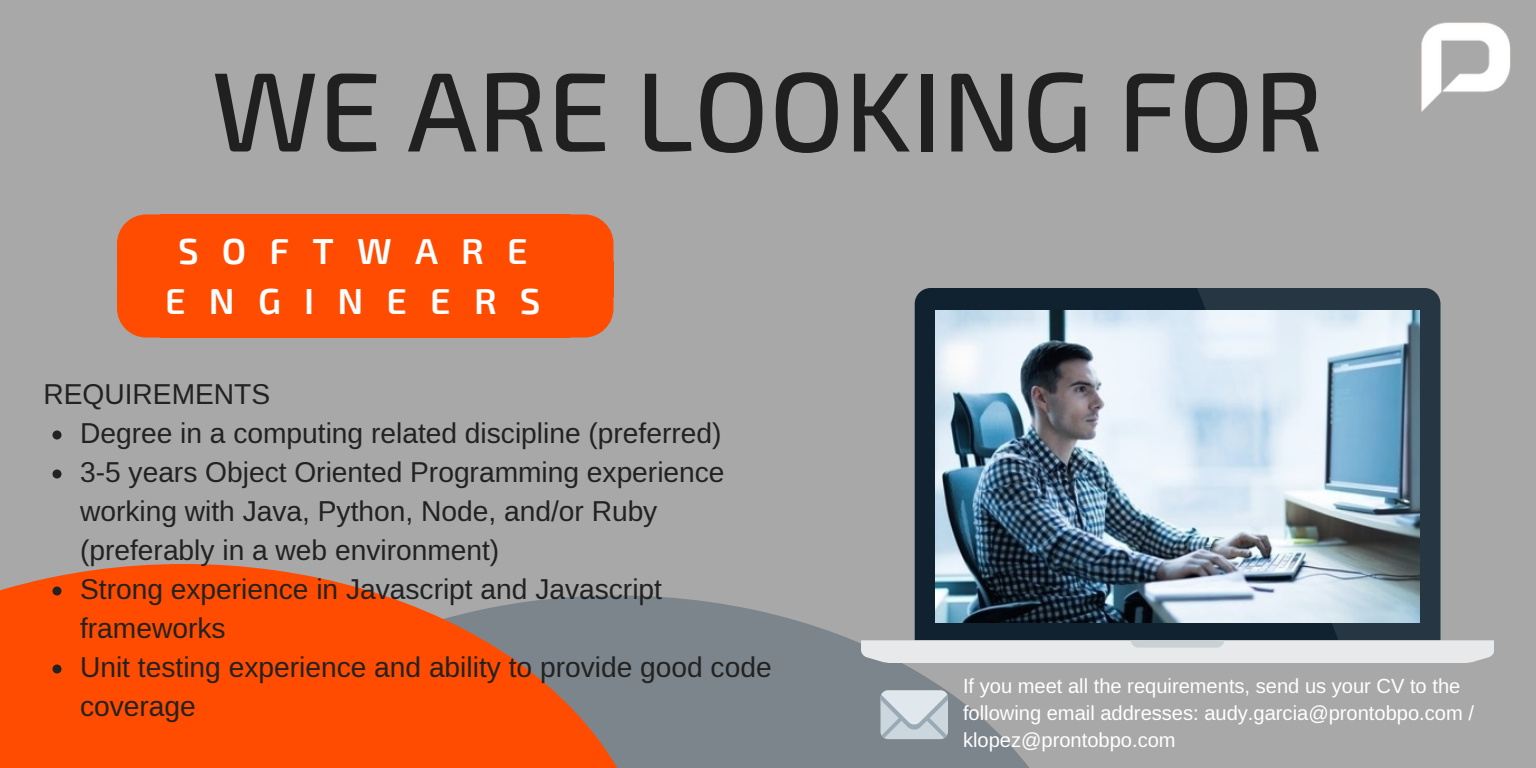
<style>
.page{position:relative;width:1536px;height:768px;background:#a8a8a8}
.page>*{position:absolute;margin:0;border:0;box-sizing:border-box;transform-origin:0 0}
.t1{font:500 112.6px "Exo 2";color:#202020}
.t2{font:600 36.2px/49.6px "Exo 2";letter-spacing:.64em;color:#fff;text-align:center}
.t3{font:28.2px/39px "Libra Sans";color:#222}
.t4{font:20.2px/27px "Libra Sans";color:#fff}
</style>
<div class="page">
<svg style="left:570px;top:214px;width:44px;height:47px"></svg>
<div style="left:568px;top:261px;width:46px;height:36px;background:#ff4c00"></div>
<div style="left:161px;top:261px;width:409px;height:36px;background:#ff4c00"></div>
<div style="left:161px;top:214px;width:409px;height:49px;background:#ff4c00"></div>
<svg style="left:117px;top:214px;width:44px;height:47px"></svg>
<div style="left:117px;top:261px;width:45px;height:36px;background:#ff4c00"></div>
<div style="left:161px;top:295px;width:409px;height:43px;background:#ff4c00"></div>
<svg style="left:117px;top:297px;width:44px;height:41px"></svg>
<svg style="left:570px;top:297px;width:44px;height:41px"></svg>
<svg style="left:652px;top:596px;width:377px;height:172px;fill:#7c858c"></svg>
<svg style="left:0;top:564px;width:652px;height:204px;fill:#ff4c00"></svg>
<svg style="left:52px;top:430px;width:10px;height:10px"></svg>
<svg style="left:52px;top:470px;width:10px;height:8px"></svg>
<svg style="left:52px;top:586px;width:10px;height:10px"></svg>
<svg style="left:52px;top:664px;width:10px;height:10px"></svg>
<div style="left:915px;top:288px;width:282px;height:352px;background:#10212f"></div>
<img style="left:935px;top:310px;width:262px;height:313px">
<svg style="left:861px;top:640px;width:633px;height:23px"></svg>
<svg style="left:1197px;top:288px;width:243px;height:352px"></svg>
<img style="left:1421px;top:22px;width:90px;height:90px">
<svg style="left:880px;top:690px;width:68px;height:48px"></svg>
<h1 class="t1" style="left:211px;top:39px;width:1114px">WE ARE LOOKING FOR</h1>
<p class="t2" style="left:165px;top:225px;width:377px">SOFTWARE<br>ENGINEERS</p>
<p class="t3" style="left:80px;top:374px;width:693px;text-indent:-37px">REQUIREMENTS<br>Degree in a computing related discipline (preferred)<br>3-5 years Object Oriented Programming experience working with Java, Python, Node, and/or Ruby (preferably in a web environment)<br>Strong experience in Javascript and Javascript frameworks<br>Unit testing experience and ability to provide good code coverage</p>
<p class="t4" style="left:963px;top:673px;width:513px">If you meet all the requirements, send us your CV to the following email addresses: audy.garcia@prontobpo.com / klopez@prontobpo.com</p>
</div>
